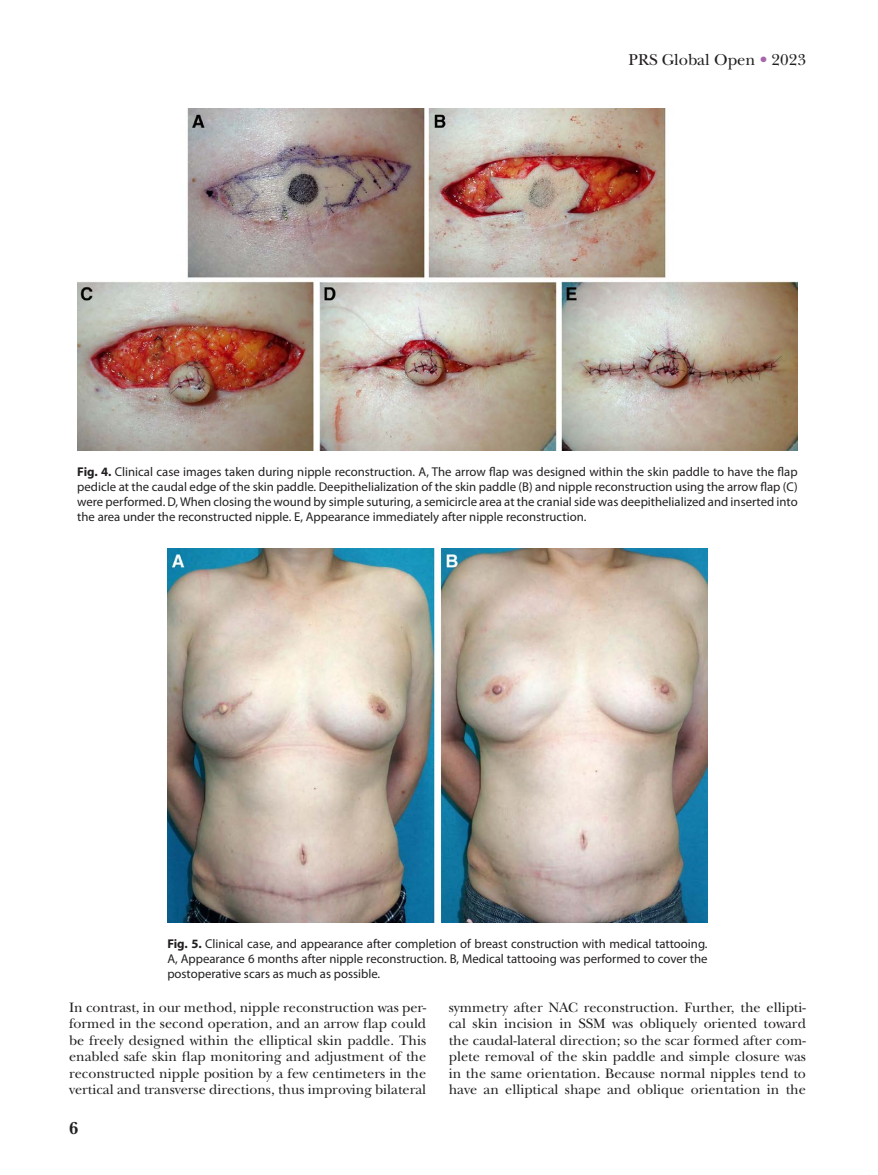
<style>
.page{position:relative;width:878px;height:1175px;background:#fff}
.page>*{position:absolute;margin:0;border:0;box-sizing:border-box;transform-origin:0 0}
.t1{font:700 18px "New Baskerville Std";color:#231f20}
.t2{font:16.5px "New Baskerville Std";color:#231f20}
.t3{font:14.25px/16.5px "New Baskerville Std";color:#231f20;text-align:justify}
.t4{font:12.75px/15px "Myriad Pro";color:#231f20;text-align:justify}
.s1{color:#a866aa}
.s2{font-weight:700}
</style>
<div class="page">
<img style="left:77px;top:108px;width:720px;height:342px">
<img style="left:167px;top:548px;width:540px;height:374px">
<p class="t2" style="left:628px;top:50px;width:179px">PRS Global Open <span class="s1">•</span> 2023</p>
<p class="t4" style="left:77px;top:464px;width:722px"><span class="s2">Fig. 4.</span> Clinical case images taken during nipple reconstruction. A, The arrow flap was designed within the skin paddle to have the flap pedicle at the caudal edge of the skin paddle. Deepithelialization of the skin paddle (B) and nipple reconstruction using the arrow flap (C) were performed. D, When closing the wound by simple suturing, a semicircle area at the cranial side was deepithelialized and inserted into the area under the reconstructed nipple. E, Appearance immediately after nipple reconstruction.</p>
<p class="t4" style="left:167px;top:936px;width:541px"><span class="s2">Fig. 5.</span> Clinical case, and appearance after completion of breast construction with medical tattooing.<br>A, Appearance 6 months after nipple reconstruction. B, Medical tattooing was performed to cover the postoperative scars as much as possible.</p>
<p class="t3" style="left:69px;top:999px;width:359px">In contrast, in our method, nipple reconstruction was per&shy;formed in the second operation, and an arrow flap could be freely designed within the elliptical skin paddle. This enabled safe skin flap monitoring and adjustment of the reconstructed nipple position by a few centimeters in the vertical and transverse directions, thus improving bilateral</p>
<p class="t3" style="left:449px;top:999px;width:359px">symmetry after NAC reconstruction. Further, the ellipti&shy;cal skin incision in SSM was obliquely oriented toward the caudal-lateral direction; so the scar formed after com&shy;plete removal of the skin paddle and simple closure was in the same orientation. Because normal nipples tend to have an elliptical shape and oblique orientation in the</p>
<h1 class="t1" style="left:69px;top:1118px;width:11px">6</h1>
</div>
